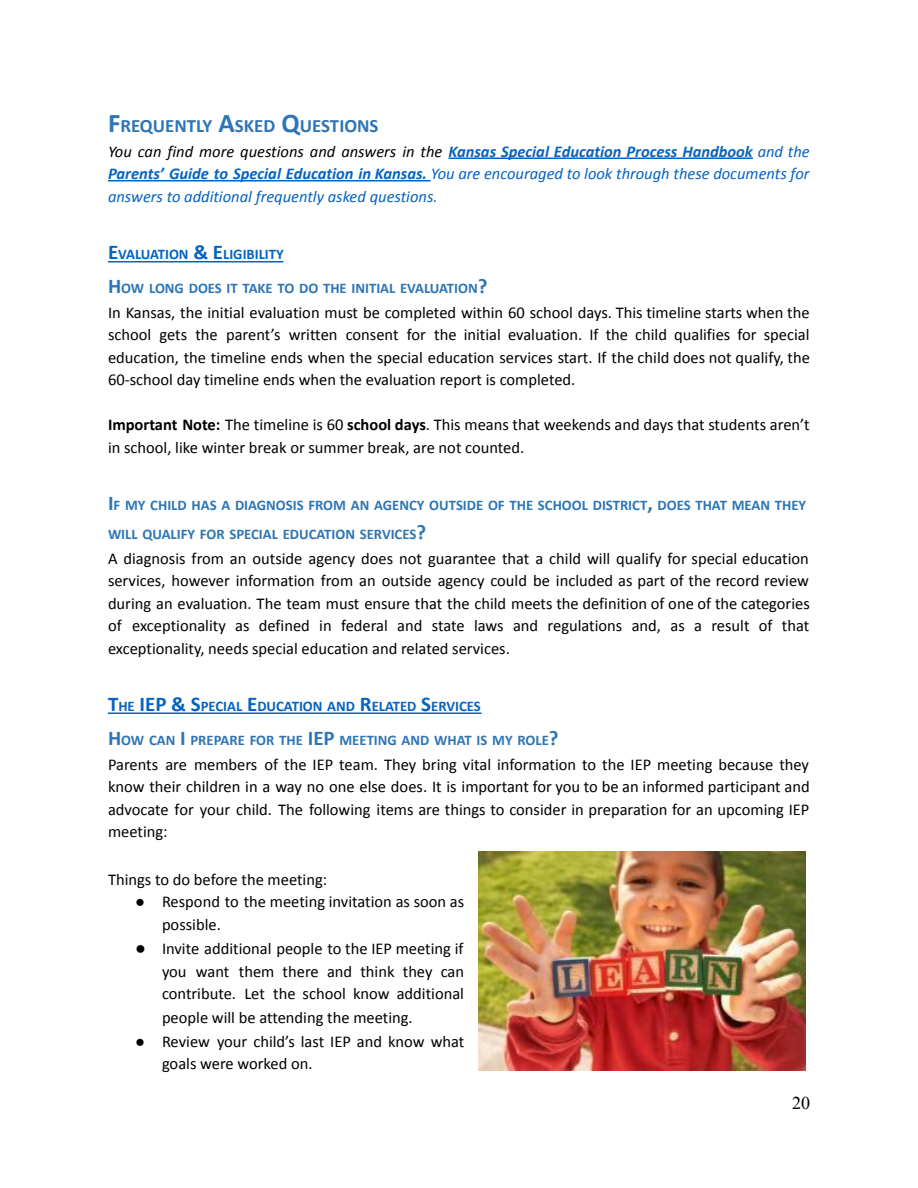
<style>
.page{position:relative;width:918px;height:1188px;background:#fff}
.page>*{position:absolute;margin:0;border:0;box-sizing:border-box;transform-origin:0 0}
.t1{font:700 18.9px "Calibri";color:#2e75b5}
.t2{font:18px "Times New Roman";color:#000}
.t3{font:16.5px/22.5px "Calibri";color:#000;text-align:justify}
.t4{font:italic 16.5px/22.5px "Calibri";color:#0563c1;text-align:justify}
.t5{font:700 14.7px/29.2px "Calibri";color:#2e75b5}
.t6{font:700 14.7px "Calibri";color:#0563c1}
.s1{font-size:27px}
.s2{color:#000}
.s3{font-weight:700}
.s4{font-size:21px}
.s5{font-family:"Arial"}
.s6{font-family:"Arial";font-size:18px}
</style>
<div class="page">
<hr style="left:448px;top:157px;width:305px;height:2px;background:#0563c1">
<hr style="left:108px;top:180px;width:322px;height:1px;background:#0563c1">
<hr style="left:108px;top:261px;width:176px;height:1px;background:#0563c1">
<hr style="left:108px;top:712px;width:374px;height:2px;background:#0563c1">
<img style="left:478px;top:852px;width:328px;height:218px">
<p class="t1" style="left:108px;top:117px;width:272px"><span class="s1">F</span>REQUENTLY <span class="s1">A</span>SKED <span class="s1">Q</span>UESTIONS</p>
<p class="t4" style="left:108px;top:141px;width:703px"><span class="s2">You can find more questions and answers in the</span> <span class="s3">Kansas Special Education Process Handbook</span> and the <span class="s3">Parents’ Guide to Special Education in Kansas.</span> You are encouraged to look through these documents for answers to additional frequently asked questions.</p>
<p class="t6" style="left:108px;top:248px;width:177px"><span class="s4">E</span>VALUATION <span class="s4">&amp; E</span>LIGIBILITY</p>
<p class="t5" style="left:108px;top:274px;width:381px"><span class="s4">H</span>OW LONG DOES IT TAKE TO DO THE INITIAL EVALUATION<span class="s4">?</span></p>
<p class="t3" style="left:108px;top:302px;width:703px">In Kansas, the initial evaluation must be completed within 60 school days. This timeline starts when the school gets the parent’s written consent for the initial evaluation. If the child qualifies for special education, the timeline ends when the special education services start. If the child does not qualify, the 60-school day timeline ends when the evaluation report is completed.</p>
<p class="t3" style="left:108px;top:415px;width:703px"><span class="s3">Important Note:</span> The timeline is 60 <span class="s3">school days</span>. This means that weekends and days that students aren’t in school, like winter break or summer break, are not counted.</p>
<p class="t5" style="left:108px;top:491px;width:700px"><span class="s4">I</span>F MY CHILD HAS A DIAGNOSIS FROM AN AGENCY OUTSIDE OF THE SCHOOL DISTRICT<span class="s4">,</span> DOES THAT MEAN THEY<br>WILL QUALIFY FOR SPECIAL EDUCATION SERVICES<span class="s4">?</span></p>
<p class="t3" style="left:108px;top:549px;width:703px">A diagnosis from an outside agency does not guarantee that a child will qualify for special education services, however information from an outside agency could be included as part of the record review during an evaluation. The team must ensure that the child meets the definition of one of the categories of exceptionality as defined in federal and state laws and regulations and, as a result of that exceptionality, needs special education and related services.</p>
<p class="t6" style="left:108px;top:700px;width:374px"><span class="s4">T</span>HE <span class="s4">IEP &amp; S</span>PECIAL <span class="s4">E</span>DUCATION AND <span class="s4">R</span>ELATED <span class="s4">S</span>ERVICES</p>
<p class="t5" style="left:108px;top:727px;width:452px"><span class="s4">H</span>OW CAN <span class="s4">I</span> PREPARE FOR THE <span class="s4">IEP</span> MEETING AND WHAT IS MY ROLE<span class="s4">?</span></p>
<p class="t3" style="left:108px;top:754px;width:703px">Parents are members of the IEP team. They bring vital information to the IEP meeting because they know their children in a way no one else does. It is important for you to be an informed participant and advocate for your child. The following items are things to consider in preparation for an upcoming IEP meeting:</p>
<p class="t3" style="left:108px;top:869px;width:221px">Things to do before the meeting:</p>
<p class="t3" style="left:162px;top:892px;width:304px;text-indent:-27px"><span class="s5">●</span> Respond to the meeting invitation as soon as possible.</p>
<p class="t3" style="left:162px;top:938px;width:304px;line-height:23.2px;text-indent:-27px"><span class="s6">●</span> Invite additional people to the IEP meeting if you want them there and think they can contribute. Let the school know additional people will be attending the meeting.</p>
<p class="t3" style="left:162px;top:1031px;width:304px;text-indent:-27px"><span class="s5">●</span> Review your child’s last IEP and know what goals were worked on.</p>
<p class="t2" style="left:792px;top:1092px;width:19px">20</p>
</div>
